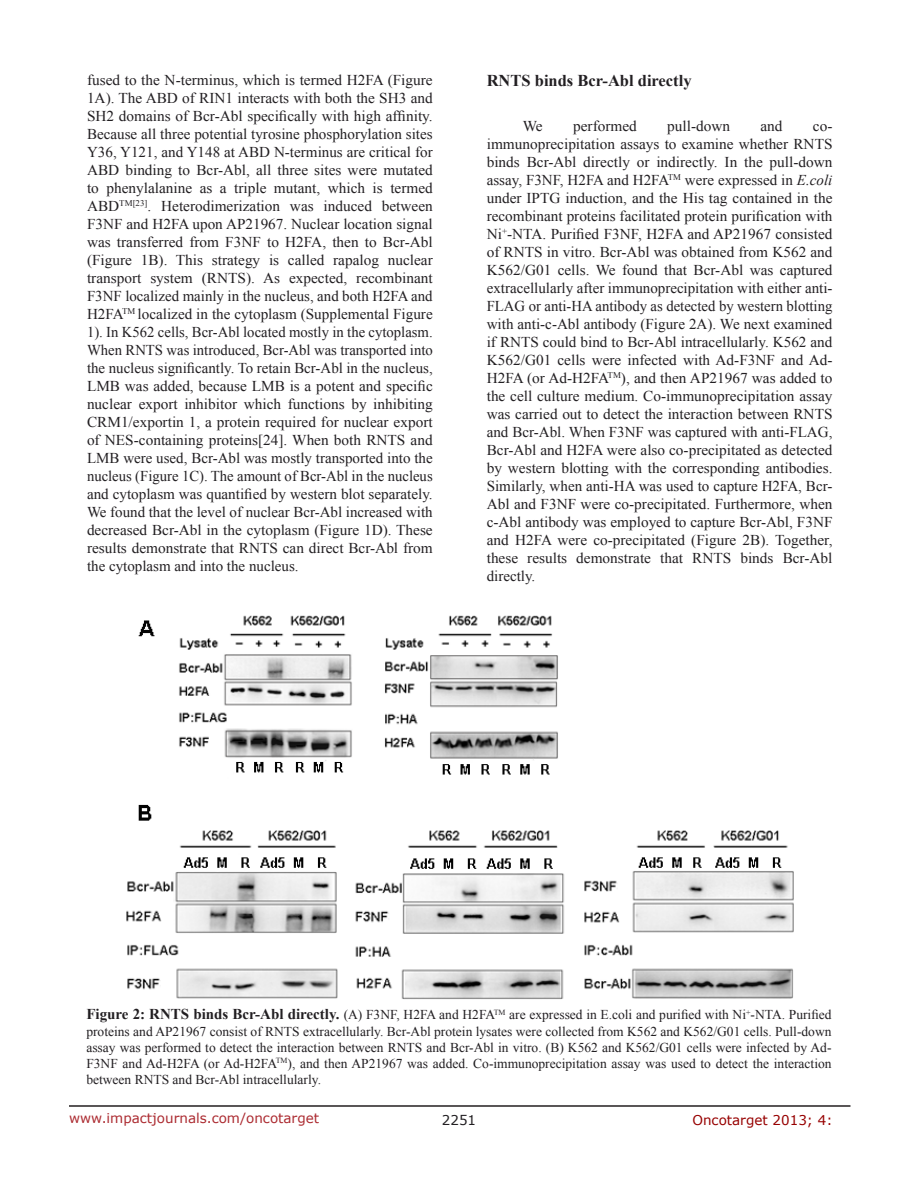
<style>
.page{position:relative;width:918px;height:1188px;background:#fff}
.page>*{position:absolute;margin:0;border:0;box-sizing:border-box;transform-origin:0 0}
.SubHeading{font:700 16.5px "Times New Roman";color:#221f22}
.BodyText{font:15px/18px "Times New Roman";color:#221f22;text-align:justify}
.FigureText{font:13.5px/16.2px "Times New Roman";color:#221f22;text-align:justify}
.t1{font:13.5px "Verdana";color:#ac2b31}
.t2{font:13.5px "Verdana";color:#970000}
.t3{font:13.5px "Verdana";color:#221f22}
.s1{font-style:italic}
.s2{font-weight:700;font-size:15px}
</style>
<div class="page">
<hr style="left:69px;top:1105px;width:781px;height:2px;background:#231f20">
<img style="left:126px;top:615px;width:668px;height:385px">
<p class="BodyText" style="left:87px;top:71px;width:347px">fused to the N-terminus, which is termed H2FA (Figure 1A). The ABD of RIN1 interacts with both the SH3 and SH2 domains of Bcr-Abl specifically with high affinity.<br>Because all three potential tyrosine phosphorylation sites Y36, Y121, and Y148 at ABD N-terminus are critical for ABD binding to Bcr-Abl, all three sites were mutated to phenylalanine as a triple mutant, which is termed ABD<sup>TM[23]</sup>. Heterodimerization was induced between F3NF and H2FA upon AP21967. Nuclear location signal was transferred from F3NF to H2FA, then to Bcr-Abl (Figure 1B). This strategy is called rapalog nuclear transport system (RNTS). As expected, recombinant F3NF localized mainly in the nucleus, and both H2FA and H2FA<sup>TM</sup> localized in the cytoplasm (Supplemental Figure 1). In K562 cells, Bcr-Abl located mostly in the cytoplasm.<br>When RNTS was introduced, Bcr-Abl was transported into the nucleus significantly. To retain Bcr-Abl in the nucleus, LMB was added, because LMB is a potent and specific nuclear export inhibitor which functions by inhibiting CRM1/exportin 1, a protein required for nuclear export of NES-containing proteins[24]. When both RNTS and LMB were used, Bcr-Abl was mostly transported into the nucleus (Figure 1C). The amount of Bcr-Abl in the nucleus and cytoplasm was quantified by western blot separately.<br>We found that the level of nuclear Bcr-Abl increased with decreased Bcr-Abl in the cytoplasm (Figure 1D). These results demonstrate that RNTS can direct Bcr-Abl from the cytoplasm and into the nucleus.</p>
<p class="SubHeading" style="left:487px;top:69px;width:206px">RNTS binds Bcr-Abl directly</p>
<p class="BodyText" style="left:523px;top:117px;width:22px">We</p>
<p class="BodyText" style="left:573px;top:117px;width:65px">performed</p>
<p class="BodyText" style="left:667px;top:117px;width:64px">pull-down</p>
<p class="BodyText" style="left:760px;top:117px;width:24px">and</p>
<p class="BodyText" style="left:487px;top:117px;width:347px;text-indent:326px">co&shy;immunoprecipitation assays to examine whether RNTS binds Bcr-Abl directly or indirectly. In the pull-down assay, F3NF, H2FA and H2FA<sup>TM</sup> were expressed in <span class="s1">E.coli </span>under IPTG induction, and the His tag contained in the recombinant proteins facilitated protein purification with Ni<sup>+</sup>-NTA. Purified F3NF, H2FA and AP21967 consisted of RNTS in vitro. Bcr-Abl was obtained from K562 and K562/G01 cells. We found that Bcr-Abl was captured extracellularly after immunoprecipitation with either anti-FLAG or anti-HA antibody as detected by western blotting with anti-c-Abl antibody (Figure 2A). We next examined if RNTS could bind to Bcr-Abl intracellularly. K562 and K562/G01 cells were infected with Ad-F3NF and Ad-H2FA (or Ad-H2FA<sup>TM</sup>), and then AP21967 was added to the cell culture medium. Co-immunoprecipitation assay was carried out to detect the interaction between RNTS and Bcr-Abl. When F3NF was captured with anti-FLAG, Bcr-Abl and H2FA were also co-precipitated as detected by western blotting with the corresponding antibodies.<br>Similarly, when anti-HA was used to capture H2FA, Bcr-Abl and F3NF were co-precipitated. Furthermore, when c-Abl antibody was employed to capture Bcr-Abl, F3NF and H2FA were co-precipitated (Figure 2B). Together, these results demonstrate that RNTS binds Bcr-Abl directly.</p>
<p class="FigureText" style="left:86px;top:1006px;width:747px"><span class="s2">Figure 2: RNTS binds Bcr-Abl directly.</span> (A) F3NF, H2FA and H2FA<sup>TM</sup> are expressed in E.coli and purified with Ni<sup>+</sup>-NTA. Purified proteins and AP21967 consist of RNTS extracellularly. Bcr-Abl protein lysates were collected from K562 and K562/G01 cells. Pull-down assay was performed to detect the interaction between RNTS and Bcr-Abl in vitro. (B) K562 and K562/G01 cells were infected by Ad-F3NF and Ad-H2FA (or Ad-H2FA<sup>TM</sup>), and then AP21967 was added. Co-immunoprecipitation assay was used to detect the interaction between RNTS and Bcr-Abl intracellularly.</p>
<p class="t1" style="left:69px;top:1109px;width:252px">www.impactjournals.com/oncotarget</p>
<p class="t3" style="left:442px;top:1111px;width:36px">2251</p>
<p class="t2" style="left:692px;top:1111px;width:142px">Oncotarget 2013; 4:</p>
</div>
